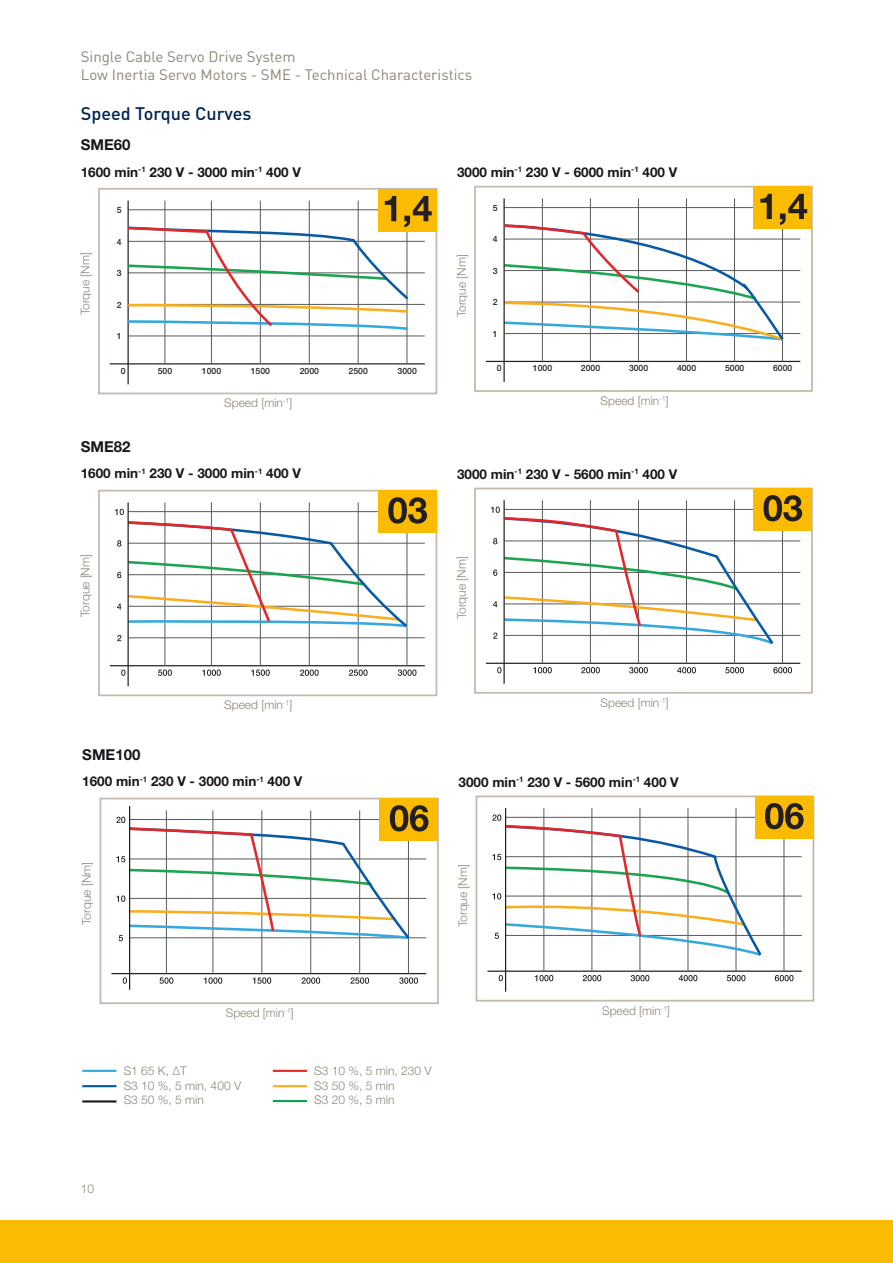
<style>
.page{position:relative;width:893px;height:1263px;background:#fff}
.page>*{position:absolute;margin:0;border:0;box-sizing:border-box;transform-origin:0 0}
.t1{font:500 18px "DINOT";color:#002454}
.t2{font:15px/18px "DINOT";color:#8f8779}
.t3{font:700 15px "Helvetica Neue LT Std";color:#1a171c}
.t4{font:700 13.5px "Helvetica Neue LT Std";color:#1a171c}
.t5{font:300 12px/14.4px "Helvetica Neue LT Std";color:#8f8779}
.t6{font:500 8.7px "Helvetica Neue";color:#231f20}
</style>
<div class="page">
<div style="left:0;top:1220px;width:893px;height:43px;background:#fabb00"></div>
<div style="left:98px;top:490px;width:339px;height:206px;border:2px solid #c3bbb0"></div>
<svg style="left:121px;top:669px;width:4px;height:7px"></svg>
<hr style="left:110px;top:665px;width:315px;height:1px;background:#231f20">
<hr style="left:407px;top:502px;width:1px;height:164px;background:#58595a">
<svg style="left:398px;top:669px;width:18px;height:7px"></svg>
<hr style="left:358px;top:502px;width:1px;height:164px;background:#58595a">
<svg style="left:349px;top:669px;width:19px;height:7px"></svg>
<hr style="left:309px;top:502px;width:1px;height:164px;background:#58595a">
<svg style="left:300px;top:669px;width:19px;height:7px"></svg>
<hr style="left:260px;top:502px;width:1px;height:164px;background:#58595a">
<svg style="left:251px;top:669px;width:19px;height:7px"></svg>
<hr style="left:211px;top:502px;width:1px;height:164px;background:#58595a">
<svg style="left:202px;top:669px;width:19px;height:7px"></svg>
<hr style="left:165px;top:502px;width:1px;height:164px;background:#58595a">
<svg style="left:158px;top:669px;width:14px;height:7px"></svg>
<div style="left:378px;top:491px;width:58px;height:42px;background:#fabb00"></div>
<svg style="left:115px;top:497px;width:312px;height:144px"></svg>
<hr style="left:128px;top:502px;width:1px;height:184px;background:#231f20">
<div style="left:98px;top:188px;width:339px;height:206px;border:2px solid #c3bbb0"></div>
<hr style="left:110px;top:363px;width:315px;height:1px;background:#231f20">
<hr style="left:128px;top:336px;width:297px;height:1px;background:#58595a">
<hr style="left:128px;top:201px;width:1px;height:183px;background:#231f20">
<hr style="left:407px;top:201px;width:1px;height:163px;background:#58595a">
<hr style="left:358px;top:201px;width:1px;height:163px;background:#58595a">
<hr style="left:309px;top:201px;width:1px;height:163px;background:#58595a">
<hr style="left:260px;top:201px;width:1px;height:163px;background:#58595a">
<hr style="left:211px;top:201px;width:1px;height:163px;background:#58595a">
<hr style="left:165px;top:201px;width:1px;height:163px;background:#58595a">
<div style="left:378px;top:189px;width:58px;height:42px;background:#fabb00"></div>
<svg style="left:127px;top:196px;width:305px;height:136px"></svg>
<div style="left:100px;top:798px;width:339px;height:206px;border:2px solid #c3bbb0"></div>
<svg style="left:123px;top:977px;width:4px;height:7px"></svg>
<hr style="left:111px;top:973px;width:315px;height:1px;background:#231f20">
<hr style="left:408px;top:810px;width:1px;height:164px;background:#58595a">
<svg style="left:399px;top:977px;width:19px;height:7px"></svg>
<hr style="left:359px;top:810px;width:1px;height:164px;background:#58595a">
<svg style="left:350px;top:977px;width:19px;height:7px"></svg>
<hr style="left:310px;top:810px;width:1px;height:164px;background:#58595a">
<svg style="left:302px;top:977px;width:18px;height:7px"></svg>
<hr style="left:261px;top:810px;width:1px;height:164px;background:#58595a">
<svg style="left:253px;top:977px;width:18px;height:7px"></svg>
<hr style="left:212px;top:810px;width:1px;height:164px;background:#58595a">
<svg style="left:204px;top:977px;width:18px;height:7px"></svg>
<hr style="left:166px;top:810px;width:1px;height:164px;background:#58595a">
<svg style="left:160px;top:977px;width:13px;height:7px"></svg>
<div style="left:379px;top:798px;width:59px;height:43px;background:#fabb00"></div>
<svg style="left:116px;top:805px;width:312px;height:136px"></svg>
<hr style="left:129px;top:806px;width:1px;height:184px;background:#231f20">
<div style="left:474px;top:488px;width:339px;height:206px;border:2px solid #c3bbb0"></div>
<svg style="left:497px;top:667px;width:4px;height:6px"></svg>
<hr style="left:486px;top:663px;width:314px;height:1px;background:#231f20">
<hr style="left:782px;top:500px;width:1px;height:163px;background:#58595a">
<svg style="left:773px;top:667px;width:19px;height:6px"></svg>
<hr style="left:734px;top:500px;width:1px;height:163px;background:#58595a">
<svg style="left:725px;top:667px;width:19px;height:6px"></svg>
<hr style="left:686px;top:500px;width:1px;height:163px;background:#58595a">
<svg style="left:677px;top:667px;width:19px;height:6px"></svg>
<hr style="left:638px;top:500px;width:1px;height:163px;background:#58595a">
<svg style="left:629px;top:667px;width:19px;height:6px"></svg>
<hr style="left:590px;top:500px;width:1px;height:163px;background:#58595a">
<svg style="left:581px;top:667px;width:19px;height:6px"></svg>
<hr style="left:542px;top:500px;width:1px;height:163px;background:#58595a">
<svg style="left:533px;top:667px;width:19px;height:6px"></svg>
<div style="left:753px;top:488px;width:59px;height:43px;background:#fabb00"></div>
<hr style="left:503px;top:500px;width:2px;height:184px;background:#231f20">
<svg style="left:491px;top:495px;width:311px;height:152px"></svg>
<div style="left:474px;top:186px;width:339px;height:206px;border:2px solid #c3bbb0"></div>
<hr style="left:486px;top:361px;width:314px;height:1px;background:#231f20">
<hr style="left:782px;top:198px;width:1px;height:164px;background:#58595a">
<hr style="left:734px;top:198px;width:1px;height:164px;background:#58595a">
<hr style="left:686px;top:198px;width:1px;height:164px;background:#58595a">
<hr style="left:638px;top:198px;width:1px;height:164px;background:#58595a">
<hr style="left:590px;top:198px;width:1px;height:164px;background:#58595a">
<hr style="left:542px;top:198px;width:1px;height:164px;background:#58595a">
<div style="left:753px;top:187px;width:59px;height:42px;background:#fabb00"></div>
<hr style="left:503px;top:198px;width:2px;height:184px;background:#231f20">
<svg style="left:503px;top:194px;width:304px;height:149px"></svg>
<div style="left:476px;top:795px;width:338px;height:206px;border:2px solid #c3bbb0"></div>
<svg style="left:499px;top:975px;width:4px;height:6px"></svg>
<hr style="left:487px;top:970px;width:315px;height:2px;background:#231f20">
<hr style="left:784px;top:808px;width:1px;height:163px;background:#58595a">
<svg style="left:775px;top:975px;width:18px;height:6px"></svg>
<hr style="left:736px;top:808px;width:1px;height:163px;background:#58595a">
<svg style="left:727px;top:975px;width:18px;height:6px"></svg>
<hr style="left:688px;top:808px;width:1px;height:163px;background:#58595a">
<svg style="left:679px;top:975px;width:18px;height:6px"></svg>
<hr style="left:639px;top:808px;width:1px;height:163px;background:#58595a">
<svg style="left:631px;top:975px;width:18px;height:6px"></svg>
<hr style="left:591px;top:808px;width:1px;height:163px;background:#58595a">
<svg style="left:583px;top:975px;width:18px;height:6px"></svg>
<hr style="left:543px;top:808px;width:1px;height:163px;background:#58595a">
<svg style="left:535px;top:975px;width:18px;height:6px"></svg>
<div style="left:755px;top:796px;width:58px;height:43px;background:#fabb00"></div>
<hr style="left:505px;top:808px;width:1px;height:183px;background:#231f20">
<svg style="left:492px;top:803px;width:312px;height:155px"></svg>
<hr style="left:82px;top:1085px;width:34px;height:2px;background:#005ba4">
<hr style="left:273px;top:1085px;width:34px;height:2px;background:#f8af1f">
<hr style="left:82px;top:1100px;width:34px;height:2px;background:#1a171c">
<hr style="left:273px;top:1100px;width:34px;height:2px;background:#11a34f">
<hr style="left:82px;top:1070px;width:34px;height:2px;background:#33a8db">
<hr style="left:273px;top:1070px;width:34px;height:2px;background:#e42728">
<p class="t2" style="left:81px;top:47px;width:393px">Single Cable Servo Drive System<br>Low Inertia Servo Motors - SME - Technical Characteristics</p>
<h1 class="t1" style="left:81px;top:101px;width:172px">Speed Torque Curves</h1>
<p class="t3" style="left:81px;top:135px;width:51px">SME60</p>
<p class="t4" style="left:81px;top:163px;width:222px">1600 min<sup>-1</sup> 230 V - 3000 min<sup>-1</sup> 400 V</p>
<p class="t4" style="left:457px;top:164px;width:222px">3000 min<sup>-1</sup> 230 V - 6000 min<sup>-1</sup> 400 V</p>
<p class="t5" style="left:78px;top:315px;width:64px;rotate:-90deg">Torque [Nm]</p>
<p class="t6" style="left:117px;top:205px;width:6px">5</p>
<p class="t6" style="left:117px;top:236px;width:6px">4</p>
<p class="t6" style="left:117px;top:268px;width:6px">3</p>
<p class="t6" style="left:117px;top:299px;width:6px">2</p>
<p class="t6" style="left:117px;top:331px;width:6px">1</p>
<p class="t5" style="left:454px;top:317px;width:64px;rotate:-90deg">Torque [Nm]</p>
<p class="t6" style="left:493px;top:203px;width:6px">5</p>
<p class="t6" style="left:493px;top:234px;width:6px">4</p>
<p class="t6" style="left:493px;top:266px;width:6px">3</p>
<p class="t6" style="left:493px;top:297px;width:6px">2</p>
<p class="t6" style="left:493px;top:329px;width:6px">1</p>
<p class="t6" style="left:121px;top:366px;width:6px">0</p>
<p class="t3" style="left:81px;top:437px;width:51px">SME82</p>
<p class="t6" style="left:158px;top:366px;width:16px">500</p>
<p class="t6" style="left:202px;top:366px;width:21px">1000</p>
<p class="t6" style="left:251px;top:366px;width:21px">1500</p>
<p class="t6" style="left:300px;top:366px;width:21px">2000</p>
<p class="t6" style="left:349px;top:366px;width:21px">2500</p>
<p class="t6" style="left:398px;top:366px;width:21px">3000</p>
<p class="t6" style="left:497px;top:363px;width:6px">0</p>
<p class="t5" style="left:224px;top:396px;width:70px">Speed [min<sup>-1</sup>]</p>
<p class="t6" style="left:533px;top:363px;width:21px">1000</p>
<p class="t6" style="left:581px;top:363px;width:21px">2000</p>
<p class="t6" style="left:629px;top:363px;width:21px">3000</p>
<p class="t6" style="left:677px;top:363px;width:21px">4000</p>
<p class="t6" style="left:725px;top:363px;width:21px">5000</p>
<p class="t6" style="left:773px;top:363px;width:21px">6000</p>
<p class="t5" style="left:601px;top:393px;width:70px">Speed [min<sup>-1</sup>]</p>
<p class="t4" style="left:81px;top:465px;width:222px">1600 min<sup>-1</sup> 230 V - 3000 min<sup>-1</sup> 400 V</p>
<p class="t5" style="left:78px;top:617px;width:64px;rotate:-90deg">Torque [Nm]</p>
<p class="t4" style="left:457px;top:466px;width:222px">3000 min<sup>-1</sup> 230 V - 5600 min<sup>-1</sup> 400 V</p>
<p class="t5" style="left:454px;top:619px;width:64px;rotate:-90deg">Torque [Nm]</p>
<p class="t5" style="left:224px;top:697px;width:70px">Speed [min<sup>-1</sup>]</p>
<p class="t5" style="left:601px;top:695px;width:70px">Speed [min<sup>-1</sup>]</p>
<p class="t3" style="left:82px;top:745px;width:60px">SME100</p>
<p class="t4" style="left:82px;top:773px;width:222px">1600 min<sup>-1</sup> 230 V - 3000 min<sup>-1</sup> 400 V</p>
<p class="t4" style="left:459px;top:773px;width:222px">3000 min<sup>-1</sup> 230 V - 5600 min<sup>-1</sup> 400 V</p>
<p class="t5" style="left:79px;top:925px;width:64px;rotate:-90deg">Torque [Nm]</p>
<p class="t5" style="left:455px;top:927px;width:64px;rotate:-90deg">Torque [Nm]</p>
<p class="t5" style="left:226px;top:1005px;width:70px">Speed [min<sup>-1</sup>]</p>
<p class="t5" style="left:124px;top:1064px;width:119px">S1 65 K, ∆T<br>S3 10 %, 5 min, 400 V<br>S3 50 %, 5 min</p>
<p class="t5" style="left:314px;top:1064px;width:119px">S3 10 %, 5 min, 230 V<br>S3 50 %, 5 min<br>S3 20 %, 5 min</p>
<p class="t5" style="left:81px;top:1181px;width:15px">10</p>
<p class="t5" style="left:602px;top:1003px;width:70px">Speed [min<sup>-1</sup>]</p>
</div>
